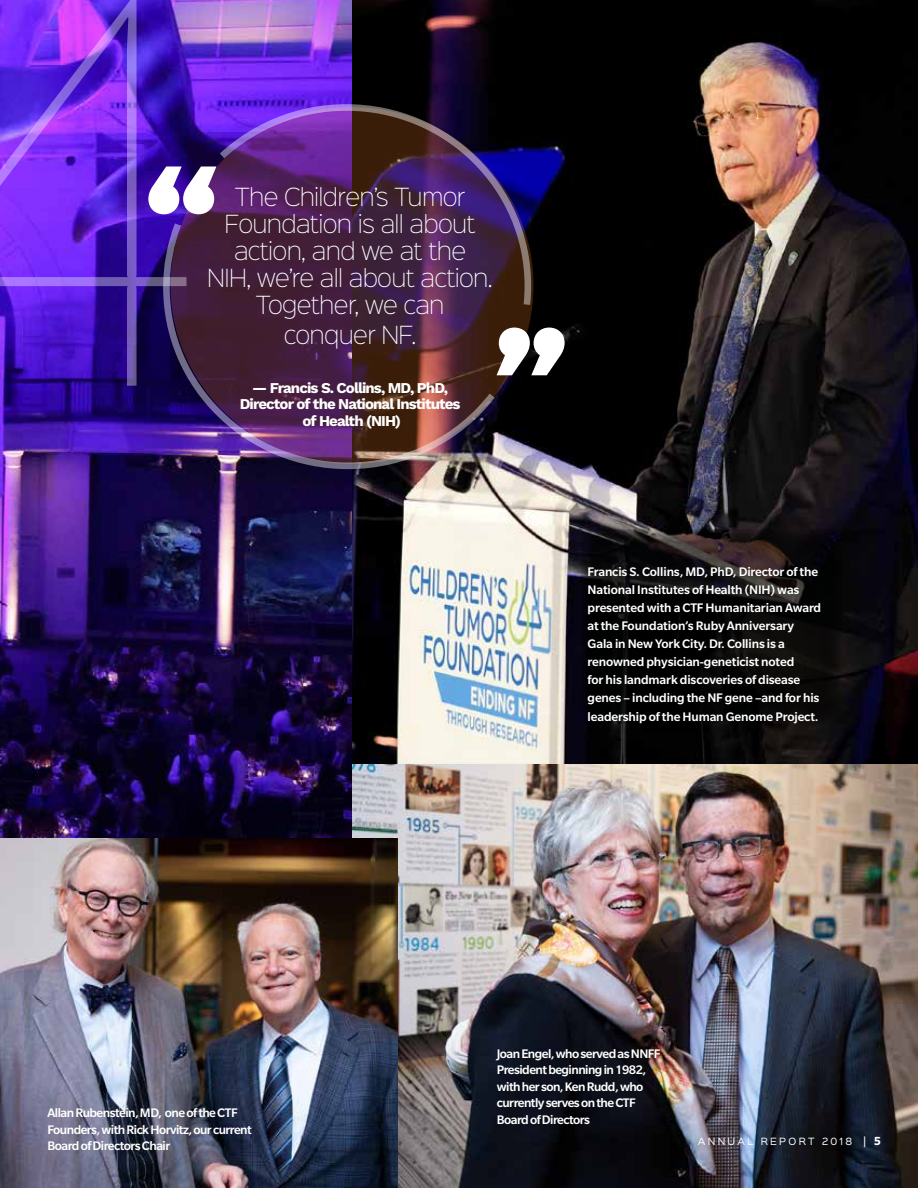
<style>
.page{position:relative;width:918px;height:1188px;background:#fff}
.page>*{position:absolute;margin:0;border:0;box-sizing:border-box;transform-origin:0 0}
.t1{font:100 476.1px "Sinkin Sans 100";color:#fff}
.t2{font:700 188.1px "Montserrat";color:#fff}
.t3{font:22.5px/27px "Sinkin Sans 200 X Light";letter-spacing:-.03em;color:#fff;text-align:center}
.t4{font:700 15px/16.5px "Work Sans";letter-spacing:-.06em;color:#fff;text-align:center}
.t5{font:500 13.5px/18px "Slate Pro";letter-spacing:-.01em;color:#fff}
.t6{font:500 13.5px/16.5px "Slate Pro";letter-spacing:-.04em;color:#fff}
.t7{font:9px "Sinkin Sans 400";letter-spacing:.26em;color:#fff}
.s1{font-family:"Whitney";font-weight:500;font-size:12px}
.s2{font-family:"Whitney";font-weight:700;font-size:12px}
</style>
<div class="page">
<img style="left:0;top:0;width:352px;height:838px">
<img style="left:352px;top:0;width:566px;height:765px">
<svg style="left:581px;top:529px;width:261px;height:195px;background:#0c0a0b"></svg>
<img style="left:352px;top:765px;width:566px;height:423px">
<img style="left:0;top:838px;width:398px;height:350px">
<svg style="left:171px;top:107px;width:363px;height:357px;background:#451f2c"></svg>
<img style="left:162px;top:222px;width:334px;height:249px">
<svg style="left:218px;top:103px;width:315px;height:203px;background:#462152"></svg>
<h1 class="t1" style="left:-102px;top:-180px;width:309px">4</h1>
<h2 class="t2" style="left:143px;top:116px;width:76px">“</h2>
<h3 class="t3" style="left:207px;top:182px;width:287px">The Children’s Tumor<br>Foundation is all about action, and we at the<br>NIH, we’re all about action.<br>Together, we can</h3>
<h3 class="t3" style="left:284px;top:319px;width:134px">conquer NF.</h3>
<p class="t4" style="left:240px;top:380px;width:222px">— Francis S. Collins, MD, PhD,<br>Director of the National Institutes of Health (NIH)</p>
<h2 class="t2" style="left:491px;top:276px;width:79px">”</h2>
<p class="t5" style="left:588px;top:562px;width:235px">Francis S. Collins, MD, PhD, Director of the National Institutes of Health (NIH) was presented with a CTF Humanitarian Award at the Foundation’s Ruby Anniversary Gala in New York City. Dr. Collins is a renowned physician-geneticist noted<br>for his landmark discoveries of disease genes – including the NF gene –and for his</p>
<p class="t5" style="left:588px;top:708px;width:232px">leadership of the Human Genome Project.</p>
<p class="t6" style="left:48px;top:1105px;width:206px">Allan Rubenstein, MD, one of the CTF<br>Founders, with Rick Horvitz, our current<br>Board of Directors Chair</p>
<p class="t6" style="left:497px;top:1045px;width:165px">Joan Engel, who served as NNFF<br>President beginning in 1982, with her son, Ken Rudd, who currently serves on the CTF<br>Board of Directors</p>
<p class="t7" style="left:698px;top:1134px;width:184px">ANNUAL REPORT 2018 <span class="s1">|</span> <span class="s2">5</span></p>
</div>
